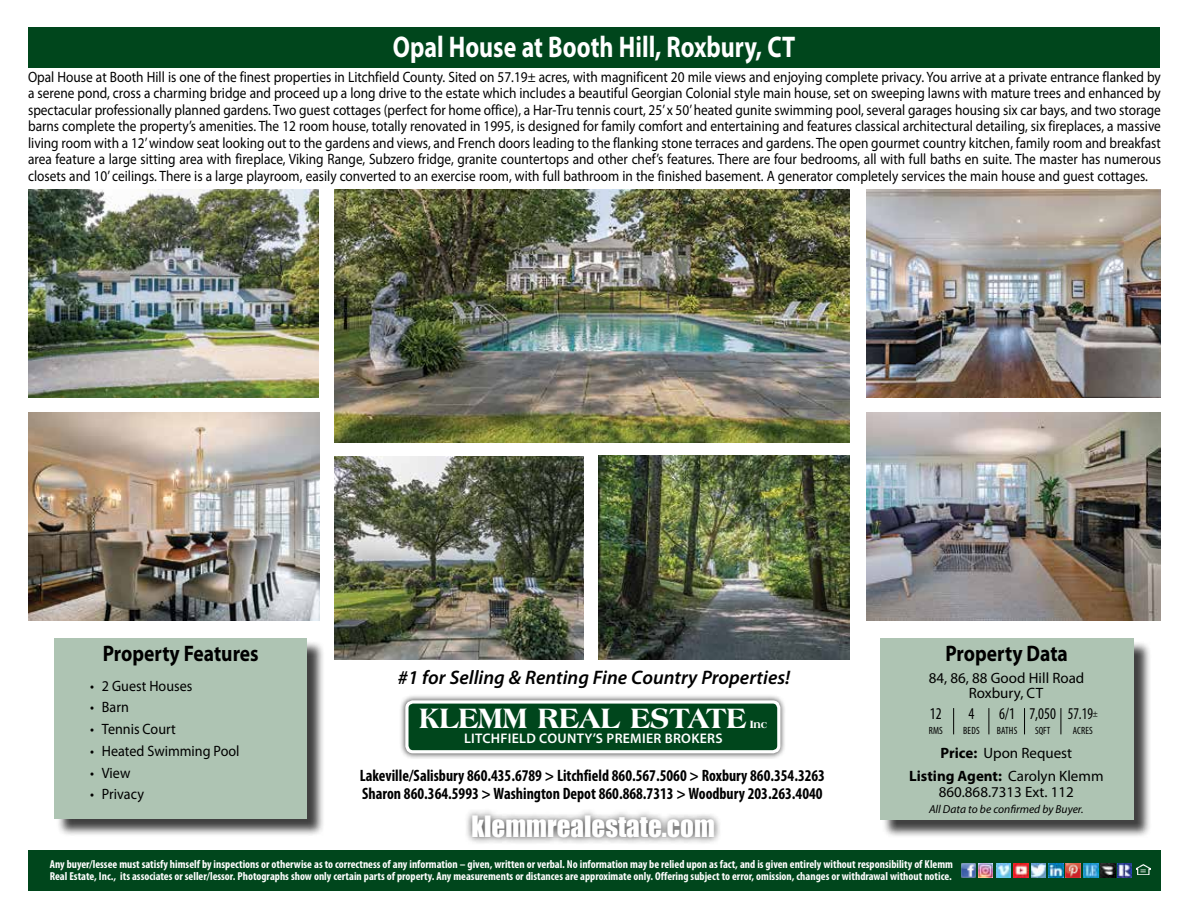
<style>
.page{position:relative;width:1188px;height:918px;background:#fff}
.page>*{position:absolute;margin:0;border:0;box-sizing:border-box;transform-origin:0 0}
.t1{font:700 30px "Myriad Pro";color:#fff;scale:.8 1}
.t2{font:800 29.7px "Americana BT";color:#fff;scale:.95 1}
.t3{font:27px "Impact";color:#fff}
.t4{font:700 22.5px "Myriad Pro";color:#000;scale:.87 1}
.t5{font:italic 600 19.65px "Myriad Pro";color:#000}
.t6{font:700 condensed 16.5px/18px "Myriad Pro";color:#000;scale:.96 1}
.t7{font:condensed 16.5px "Myriad Pro";color:#000;scale:.93 1}
.t8{font:condensed 16.5px "Myriad Pro";color:#000;scale:.88 1}
.t9{font:15px/16.5px "Myriad Pro";color:#000;text-align:justify;scale:.89 1}
.t10{font:15px/15px "Myriad Pro";color:#000;text-align:center}
.t11{font:15px "Myriad Pro";color:#000;scale:.94 1}
.t12{font:600 13.95px "Myriad Pro";letter-spacing:.02em;color:#fff}
.t13{font:700 condensed 11.55px/11.6px "Myriad Pro";color:#fff}
.t14{font:italic 11.55px "Myriad Pro";color:#000}
.t15{font:800 11.1px "Americana BT";color:#fff}
.t16{font:condensed 10.5px "Myriad Pro";letter-spacing:.02em;color:#000;scale:.96 1}
.s1{font-weight:700}
</style>
<div class="page">
<div style="left:28px;top:850px;width:1133px;height:41px;background:#00461c"></div>
<div style="left:28px;top:27px;width:1132px;height:41px;background:#00461c"></div>
<div style="left:464px;top:808px;width:258px;height:38px;background:#000;opacity:.75"></div>
<div style="left:399px;top:694px;width:388px;height:65px;background:#000;opacity:.75"></div>
<div style="left:407px;top:702px;width:372px;height:50px;background:#00461c;border-radius:6px"></div>
<div style="left:405px;top:700px;width:375px;height:53px;border:3px solid #fff;border-radius:6px"></div>
<img style="left:334px;top:189px;width:516px;height:253px">
<img style="left:598px;top:455px;width:252px;height:205px">
<img style="left:334px;top:457px;width:249px;height:203px">
<img style="left:866px;top:189px;width:295px;height:209px">
<img style="left:28px;top:413px;width:292px;height:208px">
<img style="left:28px;top:189px;width:291px;height:209px">
<img style="left:866px;top:413px;width:295px;height:208px">
<div style="left:882px;top:640px;width:270px;height:198px;background:#000;opacity:.75"></div>
<div style="left:880px;top:638px;width:253px;height:181px;background:#aec4b3"></div>
<div style="left:56px;top:641px;width:270px;height:196px;background:#000;opacity:.75"></div>
<div style="left:54px;top:638px;width:253px;height:181px;background:#aec4b3"></div>
<svg style="left:953px;top:708px;width:1px;height:26px"></svg>
<svg style="left:989px;top:708px;width:1px;height:26px"></svg>
<svg style="left:1024px;top:708px;width:1px;height:26px"></svg>
<svg style="left:1061px;top:708px;width:1px;height:26px"></svg>
<img style="left:961px;top:863px;width:15px;height:15px">
<img style="left:978px;top:863px;width:15px;height:15px">
<img style="left:996px;top:863px;width:15px;height:15px">
<img style="left:1084px;top:863px;width:14px;height:15px">
<img style="left:1101px;top:863px;width:14px;height:15px">
<img style="left:1136px;top:865px;width:15px;height:10px">
<img style="left:1118px;top:863px;width:14px;height:15px">
<img style="left:1031px;top:863px;width:15px;height:15px">
<img style="left:1049px;top:863px;width:14px;height:15px">
<img style="left:1066px;top:863px;width:14px;height:15px">
<img style="left:1014px;top:863px;width:15px;height:15px">
<h1 class="t1" style="left:393px;top:28px;width:505px">Opal House at Booth Hill, Roxbury, CT</h1>
<p class="t9" style="left:28px;top:68px;width:1275px">Opal House at Booth Hill is one of the finest properties in Litchfield County. Sited on 57.19± acres, with magnificent 20 mile views and enjoying complete privacy. You arrive at a private entrance flanked by a serene pond, cross a charming bridge and proceed up a long drive to the estate which includes a beautiful Georgian Colonial style main house, set on sweeping lawns with mature trees and enhanced by spectacular professionally planned gardens. Two guest cottages (perfect for home office), a Har-Tru tennis court, 25’ x 50’ heated gunite swimming pool, several garages housing six car bays, and two storage barns complete the property’s amenities. The 12 room house, totally renovated in 1995, is designed for family comfort and entertaining and features classical architectural detailing, six fireplaces, a massive living room with a 12’ window seat looking out to the gardens and views, and French doors leading to the flanking stone terraces and gardens. The open gourmet country kitchen, family room and breakfast area feature a large sitting area with fireplace, Viking Range, Subzero fridge, granite countertops and other chef’s features. There are four bedrooms, all with full baths en suite. The master has numerous closets and 10’ ceilings. There is a large playroom, easily converted to an exercise room, with full bathroom in the finished basement. A generator completely services the main house and guest cottages.</p>
<h3 class="t4" style="left:103px;top:639px;width:181px">Property Features</h3>
<p class="t11" style="left:90px;top:676px;width:110px">• 2 Guest Houses</p>
<p class="t11" style="left:90px;top:698px;width:43px">• Barn</p>
<p class="t11" style="left:90px;top:720px;width:93px">• Tennis Court</p>
<p class="t11" style="left:90px;top:741px;width:161px">• Heated Swimming Pool</p>
<p class="t11" style="left:90px;top:763px;width:44px">• View</p>
<p class="t11" style="left:90px;top:785px;width:59px">• Privacy</p>
<h3 class="t4" style="left:945px;top:639px;width:142px">Property Data</h3>
<p class="t10" style="left:929px;top:670px;width:157px">84, 86, 88 Good Hill Road<br>Roxbury, CT</p>
<h3 class="t5" style="left:398px;top:665px;width:394px">#1 for Selling &amp; Renting Fine Country Properties!</h3>
<p class="t7" style="left:999px;top:705px;width:19px">6/1</p>
<p class="t16" style="left:997px;top:725px;width:23px">BATHS</p>
<h2 class="t2" style="left:419px;top:700px;width:346px">KLEMM REAL ESTATE</h2>
<p class="t7" style="left:930px;top:705px;width:14px">12</p>
<p class="t16" style="left:929px;top:725px;width:16px">RMS</p>
<p class="t10" style="left:909px;top:741px;width:196px;line-height:23.2px"><span class="s1">Price:</span> Upon Request<br><span class="s1">Listing Agent:</span> Carolyn Klemm</p>
<p class="t10" style="left:939px;top:785px;width:137px">860.868.7313 Ext. 112</p>
<p class="t14" style="left:929px;top:802px;width:156px">All Data to be confirmed by Buyer.</p>
<p class="t7" style="left:1029px;top:705px;width:30px">7,050</p>
<p class="t16" style="left:1035px;top:725px;width:17px">SQFT</p>
<p class="t8" style="left:1068px;top:705px;width:36px">57.19<sup>±</sup></p>
<p class="t16" style="left:1073px;top:725px;width:22px">ACRES</p>
<p class="t7" style="left:969px;top:705px;width:8px">4</p>
<p class="t16" style="left:963px;top:725px;width:19px">BEDS</p>
<p class="t15" style="left:750px;top:718px;width:19px">Inc</p>
<p class="t12" style="left:464px;top:730px;width:260px">LITCHFIELD COUNTY’S PREMIER BROKERS</p>
<p class="t6" style="left:360px;top:766px;width:486px">Lakeville/Salisbury 860.435.6789 &gt; Litchfield 860.567.5060 &gt; Roxbury 860.354.3263<br>Sharon 860.364.5993 &gt; Washington Depot 860.868.7313 &gt; Woodbury 203.263.4040</p>
<h3 class="t3" style="left:471px;top:806px;width:245px">klemmrealestate.com</h3>
<p class="t13" style="left:50px;top:858px;width:905px">Any buyer/lessee must satisfy himself by inspections or otherwise as to correctness of any information – given, written or verbal. No information may be relied upon as fact, and is given entirely without responsibility of Klemm<br>Real Estate, Inc., its associates or seller/lessor. Photographs show only certain parts of property. Any measurements or distances are approximate only. Offering subject to error, omission, changes or withdrawal without notice.</p>
</div>
